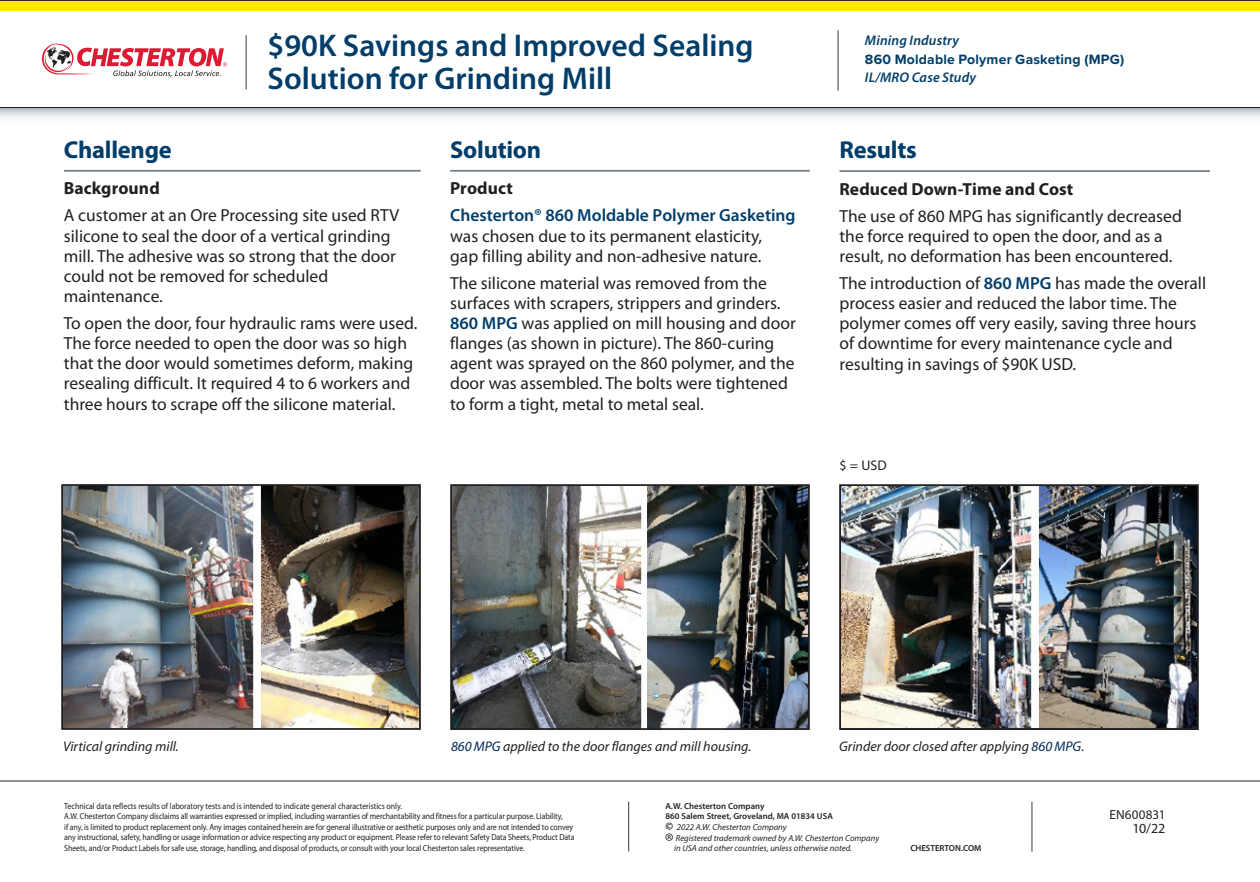
<style>
.page{position:relative;width:1260px;height:882px;background:#fff}
.page>*{position:absolute;margin:0;border:0;box-sizing:border-box;transform-origin:0 0}
.t1{font:600 31.5px/33.2px "Myriad Pro";color:#003d69}
.t2{font:700 24.5px "Myriad Pro";letter-spacing:-.01em;color:#003d6a}
.t3{font:300 22.75px "Myriad Pro";color:#231f20}
.t4{font:17.5px/20.1px "Myriad Pro";color:#231f20}
.t5{font:700 17.5px "Myriad Pro";letter-spacing:.005em;color:#231f20}
.t6{font:600 17.5px "Myriad Pro";color:#003d6a}
.t7{font:italic 14px "Myriad Pro";color:#231f20}
.t8{font:700 14px "Proxima Nova";letter-spacing:.015em;color:#003d69}
.t9{font:italic 600 14px "Myriad Pro";letter-spacing:.01em;color:#003d69}
.t10{font:14px "Myriad Pro";color:#231f20}
.t11{font:13.12px "Myriad Pro";letter-spacing:.015em;color:#231f20}
.t12{font:8.75px/10.5px "Myriad Pro";letter-spacing:-.01em;color:#231f20;scale:.9 1}
.t13{font:italic 8.75px/10.5px "Myriad Pro";color:#231f20}
.t14{font:600 8.75px/10.5px "Myriad Pro";color:#231f20}
.s1{font-weight:600;color:#003d6a}
.s2{color:#002858}
.s3{font-weight:700;font-style:normal;font-stretch:condensed;font-size:11.38px}
</style>
<div class="page">
<hr style="left:0;top:781px;width:1260px;height:1px;background:#231f20">
<hr style="left:1032px;top:802px;width:1px;height:50px;background:#231f20">
<hr style="left:628px;top:802px;width:1px;height:49px;background:#231f20">
<hr style="left:838px;top:30px;width:1px;height:61px;background:#231f20">
<svg style="left:0;top:108px;width:1260px;height:10px"></svg>
<hr style="left:246px;top:35px;width:1px;height:54px;background:#231f20">
<svg style="left:42px;top:43px;width:185px;height:34px"></svg>
<hr style="left:0;top:107px;width:1260px;height:1px;background:#231f20">
<div style="left:0;top:0;width:1260px;height:11px;background:#ffe709"></div>
<hr style="left:0;top:0;width:1260px;height:1px;background:#231f20">
<hr style="left:840px;top:170px;width:370px;height:2px;background:#727f8a">
<img style="left:843px;top:488px;width:352px;height:238px">
<div style="left:839px;top:484px;width:360px;height:246px;border:2px solid #231f20"></div>
<img style="left:64px;top:487px;width:354px;height:240px">
<div style="left:61px;top:484px;width:360px;height:246px;border:2px solid #231f20"></div>
<img style="left:453px;top:487px;width:354px;height:240px">
<div style="left:450px;top:484px;width:360px;height:246px;border:2px solid #231f20"></div>
<hr style="left:450px;top:170px;width:360px;height:2px;background:#727f8a">
<hr style="left:64px;top:170px;width:357px;height:2px;background:#727f8a">
<h1 class="t1" style="left:267px;top:28px;width:488px">$90K Savings and Improved Sealing<br>Solution for Grinding Mill</h1>
<h2 class="t2" style="left:64px;top:134px;width:109px">Challenge</h2>
<p class="t5" style="left:64px;top:177px;width:97px">Background</p>
<p class="t4" style="left:64px;top:205px;width:337px">A customer at an Ore Processing site used RTV silicone to seal the door of a vertical grinding mill. The adhesive was so strong that the door could not be removed for scheduled maintenance.</p>
<p class="t4" style="left:64px;top:313px;width:355px">To open the door, four hydraulic rams were used.<br>The force needed to open the door was so high that the door would sometimes deform, making resealing difficult. It required 4 to 6 workers and three hours to scrape off the silicone material.</p>
<h2 class="t2" style="left:450px;top:134px;width:93px">Solution</h2>
<p class="t5" style="left:450px;top:177px;width:64px">Product</p>
<p class="t6" style="left:450px;top:204px;width:347px">Chesterton® 860 Moldable Polymer Gasketing</p>
<p class="t4" style="left:450px;top:225px;width:314px">was chosen due to its permanent elasticity, gap filling ability and non-adhesive nature.</p>
<p class="t4" style="left:450px;top:273px;width:347px">The silicone material was removed from the surfaces with scrapers, strippers and grinders.<br><span class="s1">860 MPG</span> was applied on mill housing and door flanges (as shown in picture). The 860-curing agent was sprayed on the 860 polymer, and the door was assembled. The bolts were tightened to form a tight, metal to metal seal.</p>
<p class="t9" style="left:865px;top:32px;width:96px">Mining Industry</p>
<p class="t8" style="left:865px;top:49px;width:261px">860 Moldable Polymer Gasketing (MPG)</p>
<p class="t9" style="left:865px;top:69px;width:113px">IL/MRO Case Study</p>
<h2 class="t2" style="left:840px;top:134px;width:79px">Results</h2>
<p class="t5" style="left:840px;top:177px;width:235px">Reduced Down-Time and Cost</p>
<p class="t4" style="left:840px;top:206px;width:344px">The use of 860 MPG has significantly decreased the force required to open the door, and as a result, no deformation has been encountered.</p>
<p class="t4" style="left:840px;top:273px;width:368px">The introduction of <span class="s1">860 MPG</span> has made the overall process easier and reduced the labor time. The polymer comes off very easily, saving three hours of downtime for every maintenance cycle and resulting in savings of $90K USD.</p>
<p class="t10" style="left:840px;top:457px;width:49px">$ = USD</p>
<p class="t7" style="left:63px;top:738px;width:117px">Virtical grinding mill.</p>
<p class="t7" style="left:451px;top:738px;width:302px"><span class="s2">860 MPG</span> applied to the door flanges and mill housing.</p>
<p class="t7" style="left:839px;top:738px;width:247px">Grinder door closed after applying <span class="s2">860 MPG</span>.</p>
<p class="t12" style="left:64px;top:801px;width:569px">Technical data reflects results of laboratory tests and is intended to indicate general characteristics only.<br>A.W. Chesterton Company disclaims all warranties expressed or implied, including warranties of merchantability and fitness for a particular purpose. Liability,<br>if any, is limited to product replacement only. Any images contained herein are for general illustrative or aesthetic purposes only and are not intended to convey any instructional, safety, handling or usage information or advice respecting any product or equipment. Please refer to relevant Safety Data Sheets, Product Data Sheets, and/or Product Labels for safe use, storage, handling, and disposal of products, or consult with your local Chesterton sales representative.</p>
<p class="t14" style="left:665px;top:800px;width:169px">A.W. Chesterton Company<br>860 Salem Street, Groveland, MA 01834 USA</p>
<p class="t13" style="left:666px;top:822px;width:123px"><span class="s3">©</span> 2022 A.W. Chesterton Company</p>
<h3 class="t3" style="left:665px;top:828px;width:10px">®</h3>
<p class="t13" style="left:674px;top:833px;width:207px">Registered trademark owned by A.W. Chesterton Company in USA and other countries, unless otherwise noted.</p>
<p class="t14" style="left:910px;top:843px;width:72px">CHESTERTON.COM</p>
<p class="t11" style="left:1109px;top:806px;width:58px">EN600831</p>
<p class="t10" style="left:1132px;top:819px;width:35px">10/22</p>
</div>
